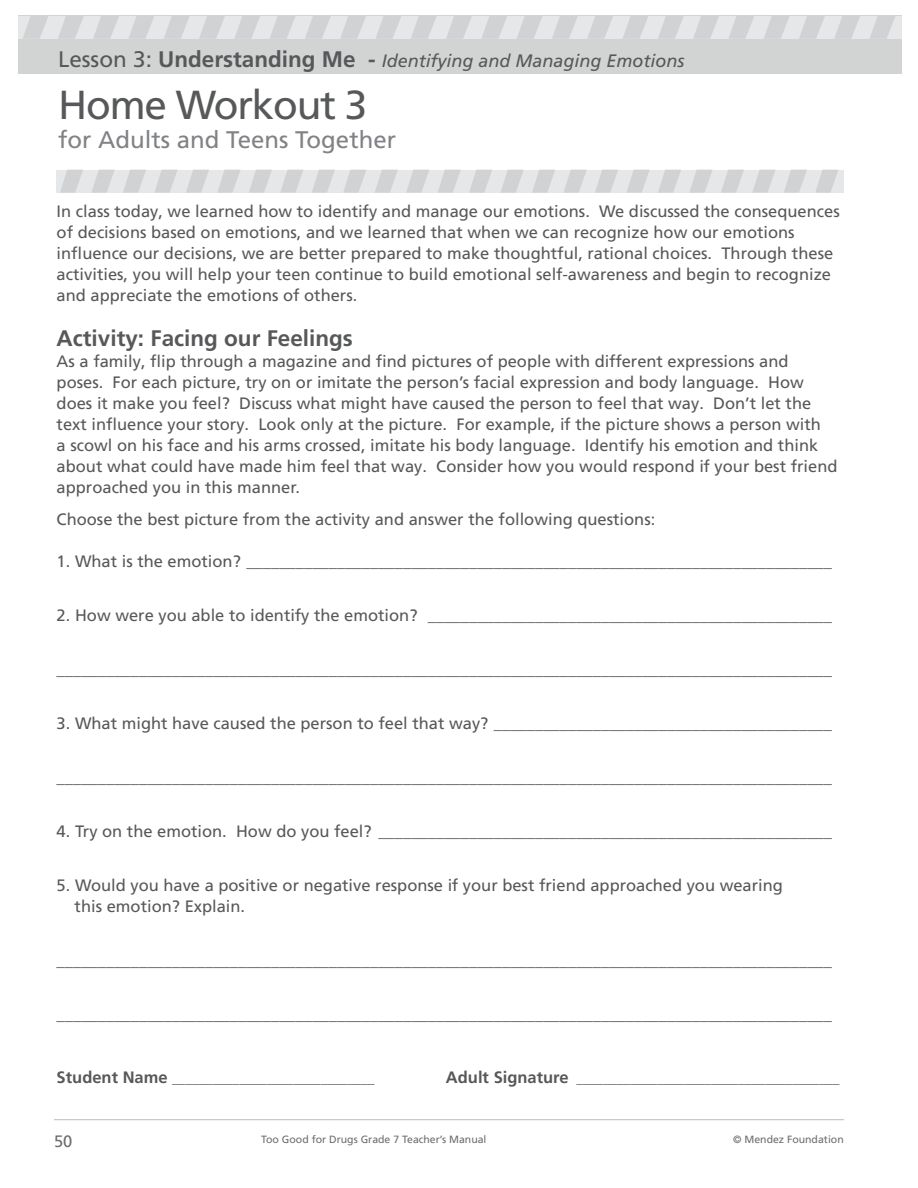
<style>
.page{position:relative;width:918px;height:1188px;background:#fff}
.page>*{position:absolute;margin:0;border:0;box-sizing:border-box;transform-origin:0 0}
.t1{font:40.5px "Frutiger LT Com";letter-spacing:-.03em;color:#57585a}
.t2{font:24px "Frutiger LT Com";color:#808285}
.t3{font:700 22.5px "Frutiger LT Com";color:#57585a}
.t4{font:italic 18px "Frutiger LT Com";color:#57585a}
.t5{font:16.5px/21px "Frutiger LT Com";color:#57585a}
.t6{font:16.5px "Frutiger LT Com";color:#6c6d70}
.t7{font:700 13.5px "Frutiger LT Com";color:#57585a}
.t8{font:10.5px "Frutiger LT Com";color:#6c6d70}
.s1{font-style:normal;font-size:22.5px}
.s2{font-weight:700;font-style:normal;font-size:22.5px}
.s3{font-size:16.5px}
</style>
<div class="page">
<div style="left:18px;top:16px;width:884px;height:58px;background:#d2d3d3"></div>
<hr style="left:54px;top:1119px;width:790px;height:1px;background:#bcbdc0">
<div style="left:18px;top:16px;width:884px;height:23px;background:#e6e7e9"></div>
<svg style="left:23px;top:16px;width:25px;height:23px"></svg>
<svg style="left:58px;top:16px;width:26px;height:23px"></svg>
<svg style="left:93px;top:16px;width:26px;height:23px"></svg>
<svg style="left:129px;top:16px;width:25px;height:23px"></svg>
<svg style="left:164px;top:16px;width:25px;height:23px"></svg>
<svg style="left:199px;top:16px;width:26px;height:23px"></svg>
<svg style="left:235px;top:16px;width:25px;height:23px"></svg>
<svg style="left:270px;top:16px;width:25px;height:23px"></svg>
<svg style="left:305px;top:16px;width:26px;height:23px"></svg>
<svg style="left:340px;top:16px;width:26px;height:23px"></svg>
<svg style="left:376px;top:16px;width:25px;height:23px"></svg>
<svg style="left:411px;top:16px;width:26px;height:23px"></svg>
<svg style="left:446px;top:16px;width:26px;height:23px"></svg>
<svg style="left:482px;top:16px;width:25px;height:23px"></svg>
<svg style="left:517px;top:16px;width:25px;height:23px"></svg>
<svg style="left:552px;top:16px;width:26px;height:23px"></svg>
<svg style="left:587px;top:16px;width:26px;height:23px"></svg>
<svg style="left:623px;top:16px;width:25px;height:23px"></svg>
<svg style="left:658px;top:16px;width:26px;height:23px"></svg>
<svg style="left:693px;top:16px;width:26px;height:23px"></svg>
<svg style="left:729px;top:16px;width:25px;height:23px"></svg>
<svg style="left:764px;top:16px;width:25px;height:23px"></svg>
<svg style="left:799px;top:16px;width:26px;height:23px"></svg>
<svg style="left:835px;top:16px;width:25px;height:23px"></svg>
<svg style="left:870px;top:16px;width:25px;height:23px"></svg>
<div style="left:56px;top:170px;width:788px;height:23px;background:#e6e7e9"></div>
<svg style="left:60px;top:170px;width:23px;height:23px"></svg>
<svg style="left:92px;top:170px;width:22px;height:23px"></svg>
<svg style="left:123px;top:170px;width:23px;height:23px"></svg>
<svg style="left:155px;top:170px;width:22px;height:23px"></svg>
<svg style="left:186px;top:170px;width:23px;height:23px"></svg>
<svg style="left:218px;top:170px;width:22px;height:23px"></svg>
<svg style="left:249px;top:170px;width:23px;height:23px"></svg>
<svg style="left:281px;top:170px;width:22px;height:23px"></svg>
<svg style="left:312px;top:170px;width:23px;height:23px"></svg>
<svg style="left:344px;top:170px;width:22px;height:23px"></svg>
<svg style="left:375px;top:170px;width:23px;height:23px"></svg>
<svg style="left:406px;top:170px;width:23px;height:23px"></svg>
<svg style="left:438px;top:170px;width:23px;height:23px"></svg>
<svg style="left:469px;top:170px;width:23px;height:23px"></svg>
<svg style="left:501px;top:170px;width:23px;height:23px"></svg>
<svg style="left:532px;top:170px;width:23px;height:23px"></svg>
<svg style="left:564px;top:170px;width:22px;height:23px"></svg>
<svg style="left:595px;top:170px;width:23px;height:23px"></svg>
<svg style="left:627px;top:170px;width:22px;height:23px"></svg>
<svg style="left:658px;top:170px;width:23px;height:23px"></svg>
<svg style="left:690px;top:170px;width:22px;height:23px"></svg>
<svg style="left:721px;top:170px;width:23px;height:23px"></svg>
<svg style="left:753px;top:170px;width:22px;height:23px"></svg>
<svg style="left:784px;top:170px;width:23px;height:23px"></svg>
<svg style="left:816px;top:170px;width:22px;height:23px"></svg>
<p class="t4" style="left:58px;top:50px;width:628px"><span class="s1">Lesson 3:</span> <span class="s2">Understanding Me -</span> Identifying and Managing Emotions</p>
<h1 class="t1" style="left:58px;top:82px;width:311px">Home Workout 3</h1>
<h2 class="t2" style="left:58px;top:126px;width:339px">for Adults and Teens Together</h2>
<p class="t5" style="left:57px;top:201px;width:785px">In class today, we learned how to identify and manage our emotions. We discussed the consequences of decisions based on emotions, and we learned that when we can recognize how our emotions influence our decisions, we are better prepared to make thoughtful, rational choices. Through these activities, you will help your teen continue to build emotional self-awareness and begin to recognize and appreciate the emotions of others.</p>
<h3 class="t3" style="left:57px;top:325px;width:298px">Activity: Facing our Feelings</h3>
<p class="t5" style="left:57px;top:351px;width:782px">As a family, flip through a magazine and find pictures of people with different expressions and poses. For each picture, try on or imitate the person’s facial expression and body language. How does it make you feel? Discuss what might have caused the person to feel that way. Don’t let the text influence your story. Look only at the picture. For example, if the picture shows a person with<br>a scowl on his face and his arms crossed, imitate his body language. Identify his emotion and think about what could have made him feel that way. Consider how you would respond if your best friend approached you in this manner.</p>
<p class="t5" style="left:57px;top:509px;width:600px">Choose the best picture from the activity and answer the following questions:</p>
<p class="t5" style="left:57px;top:551px;width:777px">1. What is the emotion? _______________________________________________________________________</p>
<p class="t5" style="left:57px;top:605px;width:777px">2. How were you able to identify the emotion? _________________________________________________</p>
<p class="t5" style="left:57px;top:659px;width:777px">______________________________________________________________________________________________</p>
<p class="t5" style="left:57px;top:713px;width:777px">3. What might have caused the person to feel that way? _________________________________________</p>
<p class="t5" style="left:57px;top:767px;width:777px">______________________________________________________________________________________________</p>
<p class="t5" style="left:57px;top:821px;width:777px">4. Try on the emotion. How do you feel? _______________________________________________________</p>
<p class="t5" style="left:75px;top:875px;width:710px;text-indent:-18px">5. Would you have a positive or negative response if your best friend approached you wearing this emotion? Explain.</p>
<p class="t5" style="left:57px;top:950px;width:777px">______________________________________________________________________________________________</p>
<p class="t5" style="left:57px;top:1004px;width:777px">______________________________________________________________________________________________</p>
<p class="t7" style="left:57px;top:1070px;width:320px"><span class="s3">Student Name</span> ______________________________</p>
<p class="t7" style="left:446px;top:1070px;width:395px"><span class="s3">Adult Signature</span> _______________________________________</p>
<p class="t6" style="left:54px;top:1132px;width:20px">50</p>
<p class="t8" style="left:261px;top:1133px;width:227px">Too Good for Drugs Grade 7 Teacher’s Manual</p>
<p class="t8" style="left:733px;top:1133px;width:112px">© Mendez Foundation</p>
</div>
